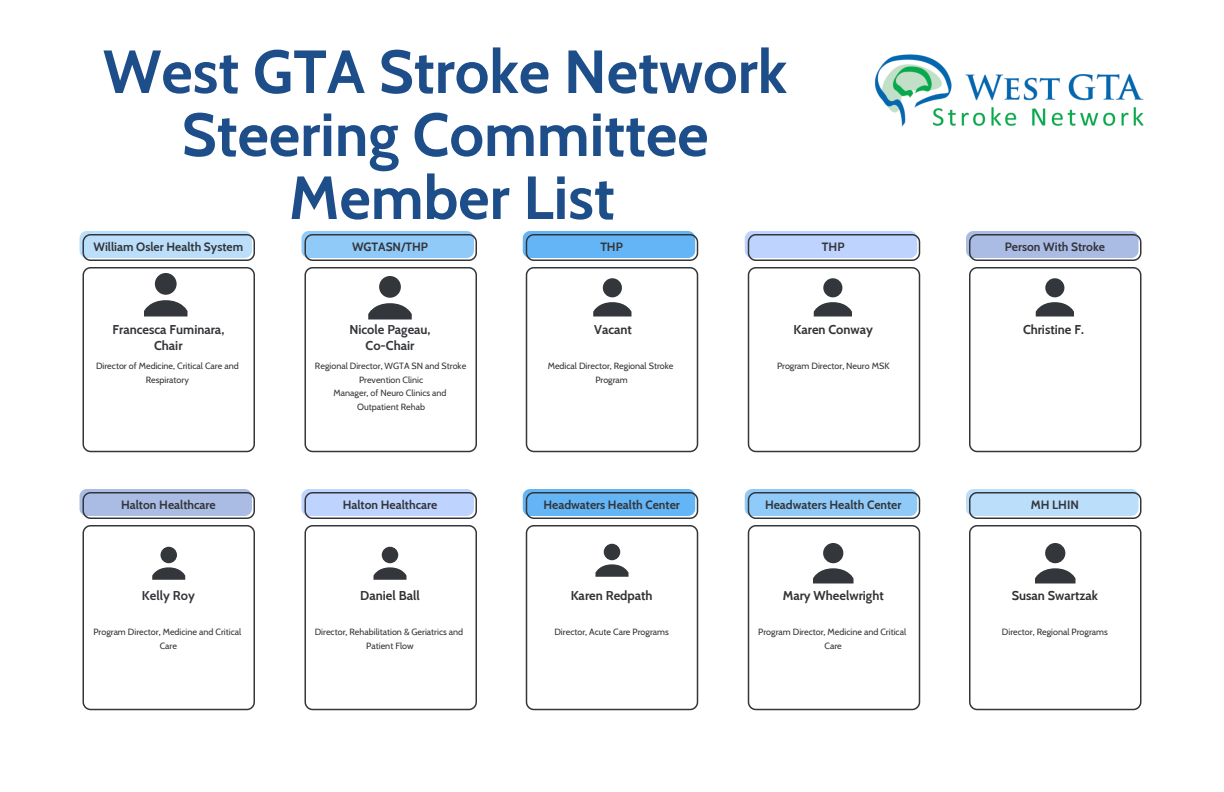
<style>
.page{position:relative;width:1224px;height:792px;background:#fff}
.page>*{position:absolute;margin:0;border:0;box-sizing:border-box;transform-origin:0 0}
.t1{font:700 60.8px/63px "Cabin";color:#1d4e89;text-align:center}
.t2{font:700 12.8px "Cabin";color:#333}
.t3{font:700 12.8px/16.5px "Cabin";color:#33363a;text-align:center}
.t4{font:700 12px "Cabin";color:#33363a}
.t5{font:9px/13.5px "Cabin";color:#333;text-align:center}
.t6{font:9px/13.5px "Cabin";color:#33363a;text-align:center}
</style>
<div class="page">
<svg style="left:80px;top:231px;width:175px;height:30px;background:#b0cde6"></svg>
<svg style="left:302px;top:231px;width:175px;height:30px;background:#8dbde4"></svg>
<svg style="left:523px;top:231px;width:175px;height:30px;background:#69ace2"></svg>
<svg style="left:745px;top:231px;width:175px;height:30px;background:#b4c5e9"></svg>
<svg style="left:966px;top:231px;width:176px;height:30px;background:#a4b2d3"></svg>
<svg style="left:80px;top:489px;width:175px;height:30px;background:#a3b2d3"></svg>
<svg style="left:302px;top:489px;width:175px;height:30px;background:#b4c4e9"></svg>
<svg style="left:523px;top:489px;width:175px;height:30px;background:#69ace2"></svg>
<svg style="left:745px;top:489px;width:175px;height:30px;background:#8dbde4"></svg>
<svg style="left:966px;top:489px;width:176px;height:30px;background:#b1cee6"></svg>
<svg style="left:304px;top:267px;width:173px;height:185px"></svg>
<svg style="left:526px;top:267px;width:172px;height:185px"></svg>
<svg style="left:969px;top:525px;width:173px;height:185px"></svg>
<svg style="left:748px;top:267px;width:172px;height:185px"></svg>
<svg style="left:748px;top:525px;width:172px;height:185px"></svg>
<svg style="left:969px;top:267px;width:173px;height:185px"></svg>
<svg style="left:304px;top:525px;width:173px;height:185px"></svg>
<svg style="left:82px;top:525px;width:173px;height:185px"></svg>
<img style="left:874px;top:54px;width:270px;height:73px">
<svg style="left:82px;top:267px;width:173px;height:185px"></svg>
<svg style="left:526px;top:525px;width:172px;height:185px"></svg>
<h1 class="t1" style="left:103px;top:36px;width:686px">West GTA Stroke Network<br>Steering Committee<br>Member List</h1>
<h3 class="t4" style="left:94px;top:238px;width:151px">William Osler Health System</h3>
<h3 class="t4" style="left:352px;top:238px;width:77px">WGTASN/THP</h3>
<h3 class="t4" style="left:600px;top:238px;width:24px">THP</h3>
<h3 class="t4" style="left:822px;top:238px;width:24px">THP</h3>
<h3 class="t4" style="left:1005px;top:238px;width:102px">Person With Stroke</h3>
<h2 class="t3" style="left:112px;top:320px;width:113px">Francesca Fuminara,<br>Chair</h2>
<p class="t5" style="left:96px;top:358px;width:144px">Director of Medicine, Critical Care and<br>Respiratory</p>
<h2 class="t3" style="left:349px;top:320px;width:83px">Nicole Pageau,<br>Co-Chair</h2>
<p class="t6" style="left:315px;top:358px;width:153px">Regional Director, WGTA SN and Stroke<br>Prevention Clinic<br>Manager, of Neuro Clinics and<br>Outpatient Rehab</p>
<h2 class="t2" style="left:594px;top:319px;width:39px">Vacant</h2>
<p class="t5" style="left:548px;top:358px;width:127px">Medical Director, Regional Stroke<br>Program</p>
<h2 class="t2" style="left:793px;top:319px;width:81px">Karen Conway</h2>
<p class="t5" style="left:777px;top:358px;width:114px">Program Director, Neuro MSK</p>
<h2 class="t2" style="left:1023px;top:319px;width:62px">Christine F.</h2>
<h3 class="t4" style="left:121px;top:496px;width:96px">Halton Healthcare</h3>
<h3 class="t4" style="left:343px;top:496px;width:96px">Halton Healthcare</h3>
<h3 class="t4" style="left:543px;top:496px;width:138px">Headwaters Health Center</h3>
<h3 class="t4" style="left:765px;top:496px;width:138px">Headwaters Health Center</h3>
<h3 class="t4" style="left:1031px;top:496px;width:50px">MH LHIN</h3>
<h2 class="t3" style="left:142px;top:586px;width:55px">Kelly Roy</h2>
<p class="t5" style="left:93px;top:625px;width:149px">Program Director, Medicine and Critical<br>Care</p>
<h2 class="t2" style="left:360px;top:585px;width:61px">Daniel Ball</h2>
<p class="t5" style="left:315px;top:625px;width:150px">Director, Rehabilitation &amp; Geriatrics and<br>Patient Flow</p>
<h2 class="t2" style="left:571px;top:585px;width:83px">Karen Redpath</h2>
<p class="t5" style="left:554px;top:625px;width:116px">Director, Acute Care Programs</p>
<h2 class="t2" style="left:783px;top:585px;width:103px">Mary Wheelwright</h2>
<p class="t5" style="left:758px;top:625px;width:149px">Program Director, Medicine and Critical<br>Care</p>
<h2 class="t2" style="left:1012px;top:585px;width:88px">Susan Swartzak</h2>
<p class="t5" style="left:1002px;top:625px;width:107px">Director, Regional Programs</p>
</div>
